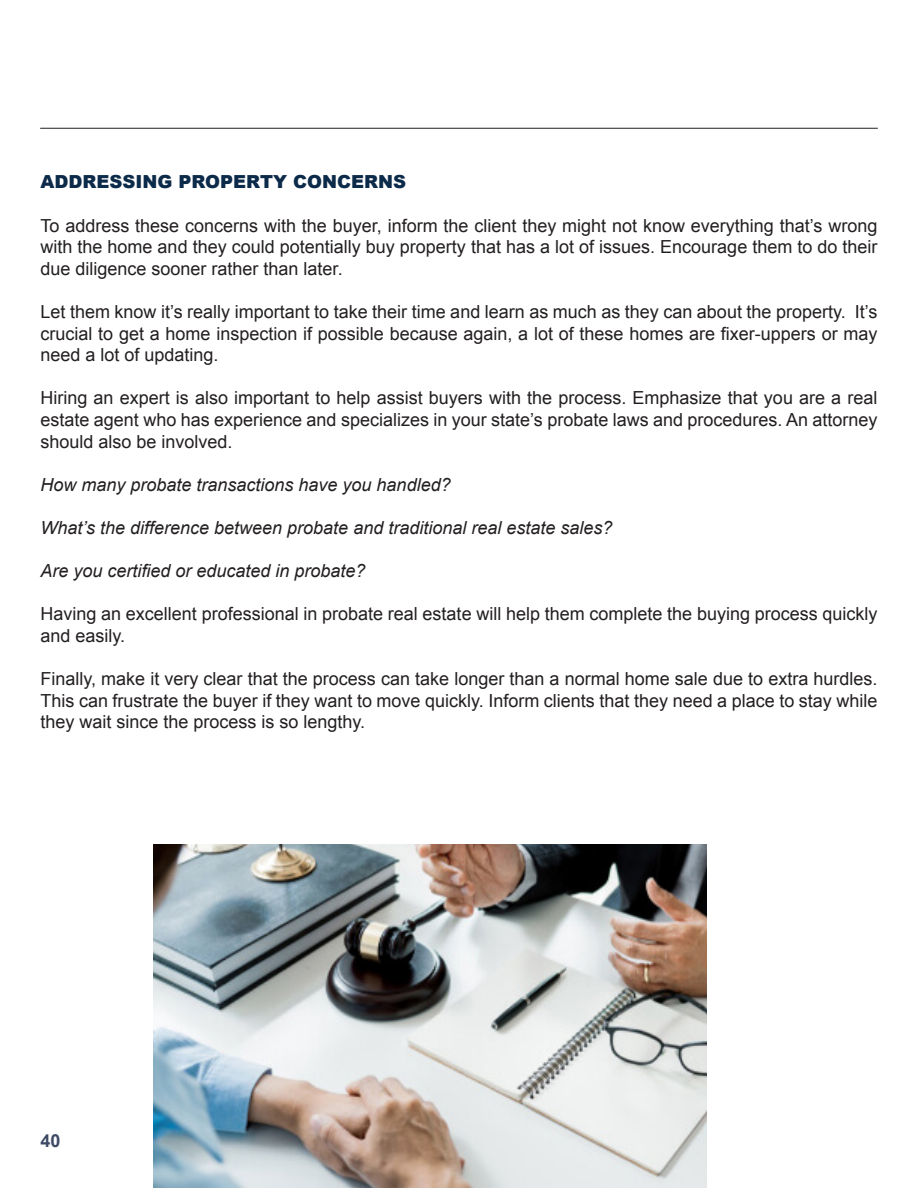
<style>
.page{position:relative;width:918px;height:1188px;background:#fff}
.page>*{position:absolute;margin:0;border:0;box-sizing:border-box;transform-origin:0 0}
.t1{font:18px/21.6px "Arial";color:#231f20;text-align:justify}
.t2{font:italic 18px "Arial";color:#231f20}
.t3{font:900 18px "Arial";color:#0c2a49}
.t4{font:700 18px "Arial";color:#3f4b66}
</style>
<div class="page">
<hr style="left:40px;top:128px;width:838px;height:1px;background:#231f20">
<img style="left:153px;top:845px;width:553px;height:343px">
<h2 class="t3" style="left:40px;top:169px;width:367px">ADDRESSING PROPERTY CONCERNS</h2>
<p class="t1" style="left:40px;top:215px;width:839px">To address these concerns with the buyer, inform the client they might not know everything that’s wrong with the home and they could potentially buy property that has a lot of issues. Encourage them to do their due diligence sooner rather than later.</p>
<p class="t1" style="left:40px;top:301px;width:838px">Let them know it’s really important to take their time and learn as much as they can about the property. It’s crucial to get a home inspection if possible because again, a lot of these homes are fixer-uppers or may need a lot of updating.</p>
<p class="t1" style="left:40px;top:387px;width:838px">Hiring an expert is also important to help assist buyers with the process. Emphasize that you are a real estate agent who has experience and specializes in your state’s probate laws and procedures. An attorney should also be involved.</p>
<p class="t2" style="left:40px;top:473px;width:412px">How many probate transactions have you handled?</p>
<p class="t2" style="left:40px;top:516px;width:573px">What’s the difference between probate and traditional real estate sales?</p>
<p class="t2" style="left:40px;top:559px;width:327px">Are you certified or educated in probate?</p>
<p class="t1" style="left:40px;top:603px;width:838px">Having an excellent professional in probate real estate will help them complete the buying process quickly and easily.</p>
<p class="t1" style="left:40px;top:668px;width:839px">Finally, make it very clear that the process can take longer than a normal home sale due to extra hurdles.<br>This can frustrate the buyer if they want to move quickly. Inform clients that they need a place to stay while they wait since the process is so lengthy.</p>
<p class="t4" style="left:40px;top:1129px;width:22px">40</p>
</div>
